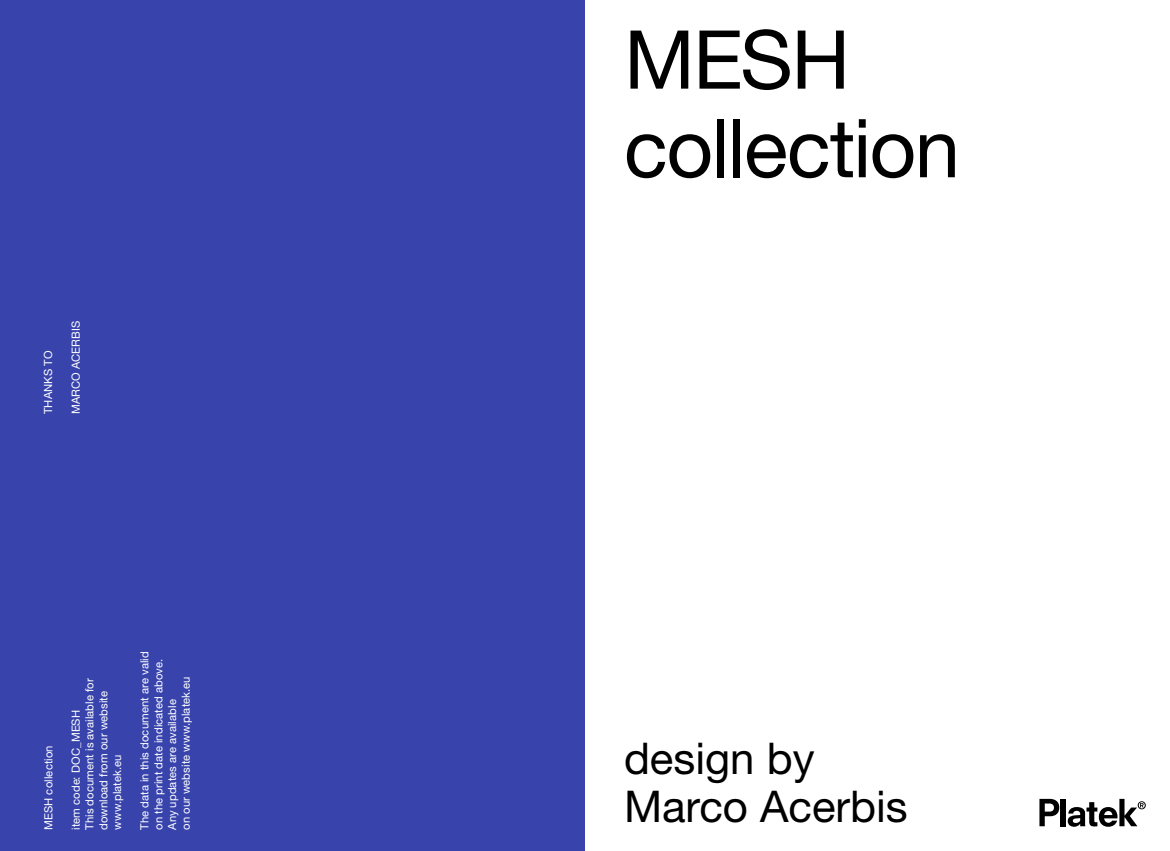
<style>
.page{position:relative;width:1170px;height:851px;background:#fff}
.page>*{position:absolute;margin:0;border:0;box-sizing:border-box;transform-origin:0 0}
.t1{font:81.25px/88.5px "Helvetica Neue LT Std";letter-spacing:-.02em;color:#000}
.t2{font:43.75px/48.2px "Helvetica Neue LT Std";color:#000}
.t3{font:11.25px/13.8px "Helvetica Neue LT Std";letter-spacing:.01em;color:#fff}
</style>
<div class="page">
<div style="left:0;top:0;width:585px;height:850px;background:#3844ac"></div>
<svg style="left:1039px;top:798px;width:20px;height:28px"></svg>
<div style="left:1060px;top:798px;width:5px;height:28px;background:#000"></div>
<svg style="left:1067px;top:798px;width:78px;height:28px"></svg>
<p class="t3" style="left:41px;top:414px;width:65px;rotate:-90deg">THANKS TO</p>
<p class="t3" style="left:69px;top:414px;width:95px;rotate:-90deg">MARCO ACERBIS</p>
<p class="t3" style="left:41px;top:829px;width:86px;rotate:-90deg">MESH collection</p>
<p class="t3" style="left:69px;top:829px;width:153px;rotate:-90deg">item code: DOC_MESH<br>This document is available for download from our website www.platek.eu</p>
<p class="t3" style="left:138px;top:829px;width:180px;rotate:-90deg">The data in this document are valid on the print date indicated above.<br>Any updates are available<br>on our website www.platek.eu</p>
<h1 class="t1" style="left:624px;top:14px;width:337px">MESH collection</h1>
<h2 class="t2" style="left:624px;top:733px;width:285px">design by<br>Marco Acerbis</h2>
</div>
